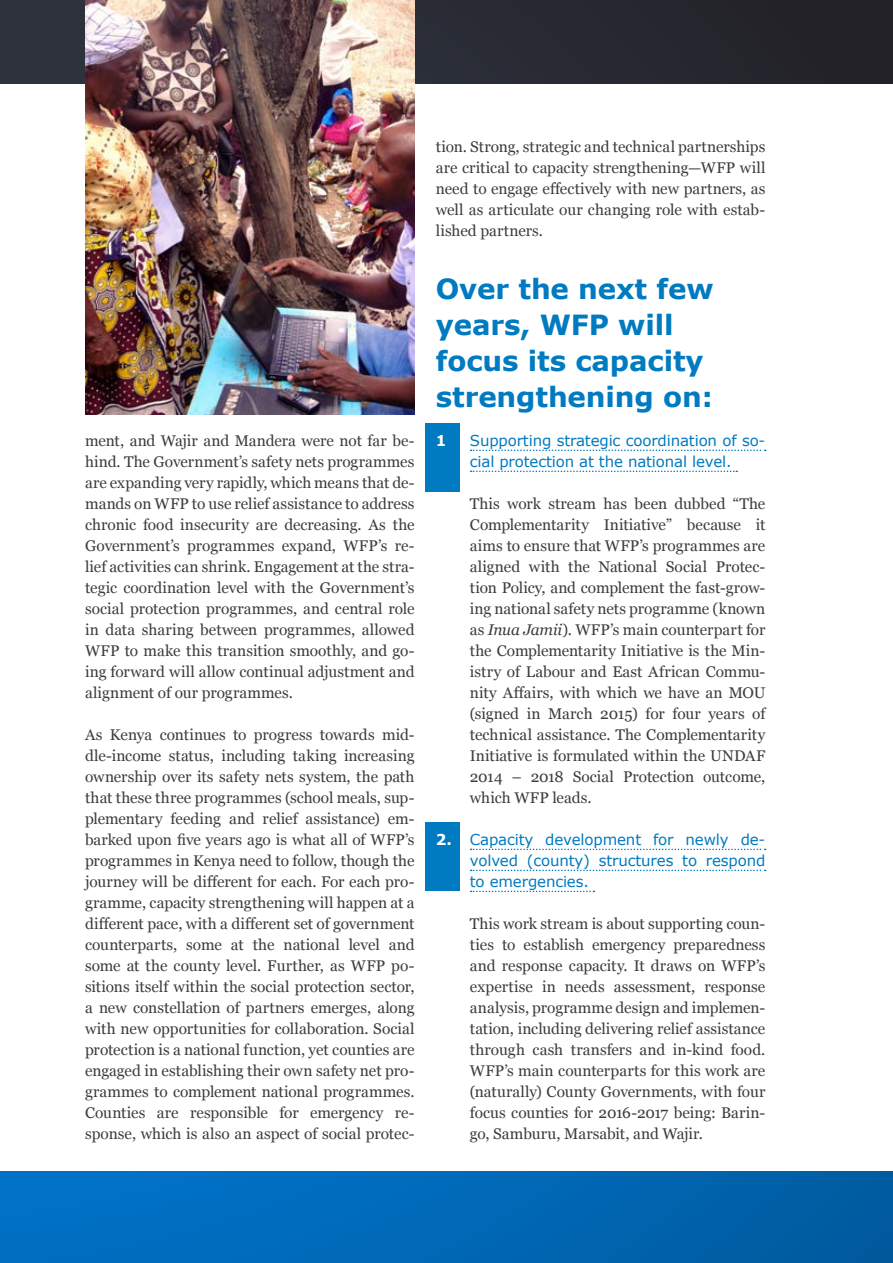
<style>
.page{position:relative;width:893px;height:1263px;background:#fff}
.page>*{position:absolute;margin:0;border:0;box-sizing:border-box;transform-origin:0 0}
.t1{font:700 27.75px/36px "Verdana";letter-spacing:-.005em;color:#007ac0}
.t2{font:15.45px/21px "Georgia";color:#3c3c3b;text-align:justify}
.t3{font:15px/21px "Verdana";letter-spacing:-.01em;color:#007ac0}
.t4{font:700 15px "Verdana";color:#fff}
.s1{font-style:italic}
.s2{font-weight:700;color:#fff}
</style>
<div class="page">
<div style="left:425px;top:423px;width:35px;height:68px;background:#007ac0"></div>
<div style="left:425px;top:822px;width:35px;height:68px;background:#007ac0"></div>
<div style="left:0;top:0;width:893px;height:84px;background:#272831"></div>
<div style="left:0;top:1171px;width:893px;height:92px;background:linear-gradient(to right,#0073ca,#005da1)"></div>
<svg style="left:471px;top:450px;width:295px;height:1px"></svg>
<svg style="left:471px;top:471px;width:266px;height:1px"></svg>
<svg style="left:471px;top:849px;width:295px;height:1px"></svg>
<svg style="left:471px;top:870px;width:295px;height:1px"></svg>
<svg style="left:471px;top:891px;width:123px;height:1px"></svg>
<img style="left:85px;top:0;width:330px;height:414px">
<p class="t2" style="left:85px;top:429px;width:331px">ment, and Wajir and Mandera were not far be&shy;hind. The Government’s safety nets programmes are expanding very rapidly, which means that de&shy;mands on WFP to use relief assistance to address chronic food insecurity are decreasing. As the Government’s programmes expand, WFP’s re&shy;lief activities can shrink. Engagement at the stra&shy;tegic coordination level with the Government’s social protection programmes, and central role in data sharing between programmes, allowed WFP to make this transition smoothly, and go&shy;ing forward will allow continual adjustment and alignment of our programmes.</p>
<p class="t2" style="left:85px;top:723px;width:331px">As Kenya continues to progress towards mid&shy;dle-income status, including taking increasing ownership over its safety nets system, the path that these three programmes (school meals, sup&shy;plementary feeding and relief assistance) em&shy;barked upon five years ago is what all of WFP’s programmes in Kenya need to follow, though the journey will be different for each. For each pro&shy;gramme, capacity strengthening will happen at a different pace, with a different set of government counterparts, some at the national level and some at the county level. Further, as WFP po&shy;sitions itself within the social protection sector, a new constellation of partners emerges, along with new opportunities for collaboration. Social protection is a national function, yet counties are engaged in establishing their own safety net pro&shy;grammes to complement national programmes.<br>Counties are responsible for emergency re&shy;sponse, which is also an aspect of social protec-</p>
<p class="t2" style="left:436px;top:135px;width:331px">tion. Strong, strategic and technical partnerships are critical to capacity strengthening—WFP will need to engage effectively with new partners, as well as articulate our changing role with estab&shy;lished partners.</p>
<h1 class="t1" style="left:436px;top:270px;width:279px">Over the next few years, WFP will focus its capacity strengthening on:</h1>
<p class="t4" style="left:436px;top:430px;width:12px">1</p>
<p class="t3" style="left:470px;top:430px;width:297px">Supporting strategic coordination of so&shy;cial protection at the national level.</p>
<p class="t2" style="left:470px;top:492px;width:297px">This work stream has been dubbed “The Complementarity Initiative” because it aims to ensure that WFP’s programmes are aligned with the National Social Protec&shy;tion Policy, and complement the fast-grow&shy;ing national safety nets programme (known as <span class="s1">Inua Jamii</span>). WFP’s main counterpart for the Complementarity Initiative is the Min&shy;istry of Labour and East African Commu&shy;nity Affairs, with which we have an MOU (signed in March 2015) for four years of technical assistance. The Complementarity Initiative is formulated within the UNDAF 2014 – 2018 Social Protection outcome, which WFP leads.</p>
<p class="t3" style="left:470px;top:829px;width:297px;text-align:justify;text-indent:-34px"><span class="s2">2.</span> Capacity development for newly de&shy;volved (county) structures to respond to emergencies.</p>
<p class="t2" style="left:470px;top:912px;width:297px">This work stream is about supporting coun&shy;ties to establish emergency preparedness and response capacity. It draws on WFP’s expertise in needs assessment, response analysis, programme design and implemen&shy;tation, including delivering relief assistance through cash transfers and in-kind food.<br>WFP’s main counterparts for this work are (naturally) County Governments, with four focus counties for 2016-2017 being: Barin&shy;go, Samburu, Marsabit, and Wajir.</p>
</div>
